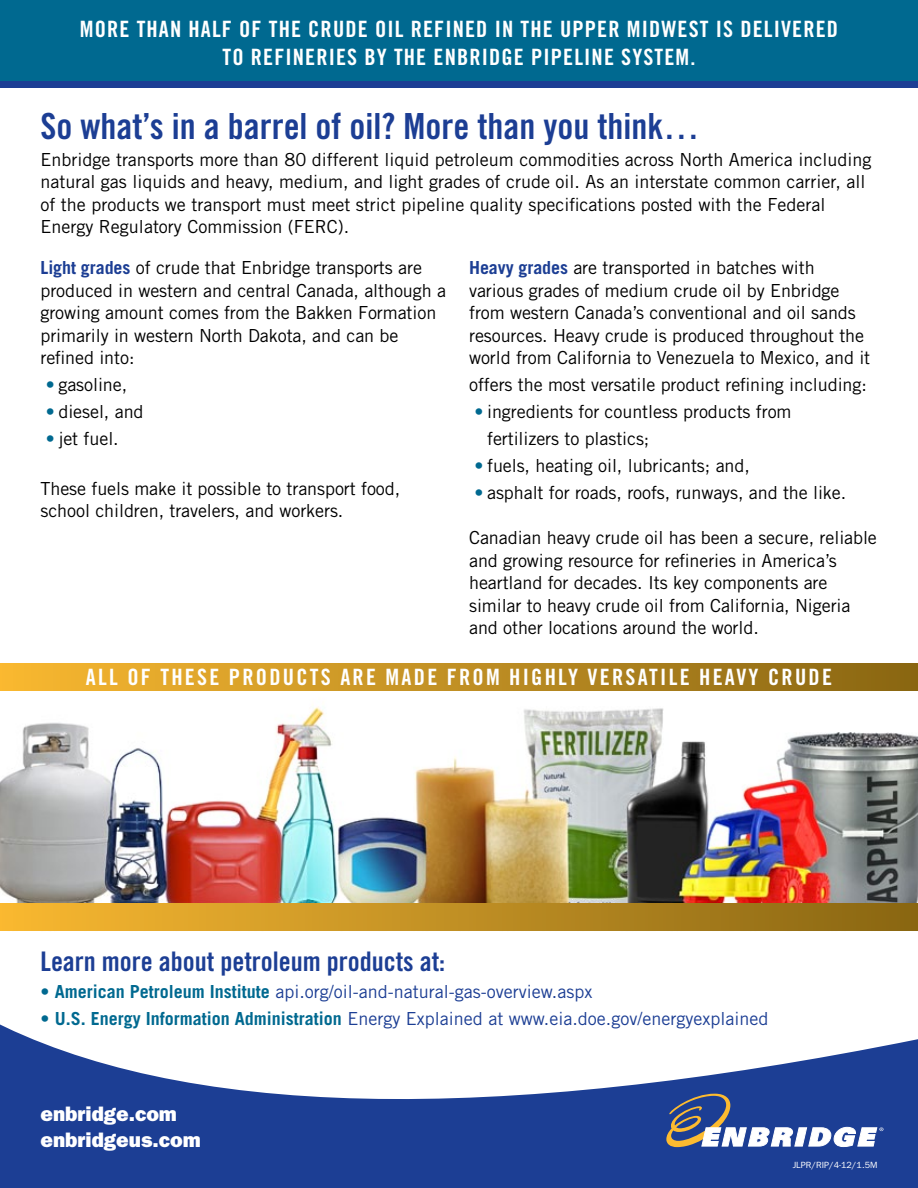
<style>
.page{position:relative;width:918px;height:1188px;background:#fff}
.page>*{position:absolute;margin:0;border:0;box-sizing:border-box;transform-origin:0 0}
.t1{font:36px "Trade Gothic LT Std Bd Cn 20";color:#1c3e94}
.t2{font:27px "Trade Gothic LT Std Bd Cn 20";color:#1c3e94}
.t3{font:22.5px/28.5px "Trade Gothic LT Std Bd Cn 20";letter-spacing:.05em;color:#fff;text-align:center}
.t4{font:22.5px "Trade Gothic LT Std Bd Cn 20";letter-spacing:.1em;color:#fff}
.t5{font:21px/25.2px "ITC Franklin Gothic Std Hvy";color:#fff}
.t6{font:18px/22.5px "Trade Gothic LT Std";letter-spacing:-.005em;color:#000}
.t7{font:18px "Trade Gothic LT Std";color:#1c3e94}
.t8{font:9px "ITC Franklin Gothic Std";color:#fff}
.s1{font-weight:700;color:#1c3e94}
.s2{color:#006990}
.s3{font-weight:700;color:#006990}
</style>
<div class="page">
<div style="left:0;top:0;width:918px;height:81px;background:#006990"></div>
<svg style="left:0;top:1024px;width:918px;height:164px;fill:#1c3e94"></svg>
<svg style="left:666px;top:1094px;width:217px;height:53px"></svg>
<div style="left:0;top:81px;width:917px;height:7px;background:#1c3e94"></div>
<img style="left:0;top:707px;width:918px;height:197px">
<div style="left:0;top:904px;width:918px;height:27px;background:linear-gradient(to right,#f9b832,#886613)"></div>
<div style="left:0;top:664px;width:918px;height:27px;background:linear-gradient(to right,#f9b832,#886613)"></div>
<p class="t3" style="left:80px;top:14px;width:760px">MORE THAN HALF OF THE CRUDE OIL REFINED IN THE UPPER MIDWEST IS DELIVERED<br>TO REFINERIES BY THE ENBRIDGE PIPELINE SYSTEM.</p>
<h1 class="t1" style="left:40px;top:104px;width:660px">So what’s in a barrel of oil? More than you think…</h1>
<p class="t6" style="left:40px;top:148px;width:832px">Enbridge transports more than 80 different liquid petroleum commodities across North America including natural gas liquids and heavy, medium, and light grades of crude oil. As an interstate common carrier, all of the products we transport must meet strict pipeline quality specifications posted with the Federal Energy Regulatory Commission (FERC).</p>
<p class="t6" style="left:40px;top:257px;width:407px"><span class="s1">Light grades</span> of crude that Enbridge transports are produced in western and central Canada, although a growing amount comes from the Bakken Formation primarily in western North Dakota, and can be refined into:</p>
<p class="t6" style="left:46px;top:374px;width:83px"><span class="s2">•</span> gasoline,</p>
<p class="t6" style="left:46px;top:401px;width:99px"><span class="s2">•</span> diesel, and</p>
<p class="t6" style="left:46px;top:428px;width:74px"><span class="s2">•</span> jet fuel.</p>
<p class="t6" style="left:40px;top:477px;width:361px">These fuels make it possible to transport food, school children, travelers, and workers.</p>
<p class="t6" style="left:469px;top:257px;width:403px"><span class="s1">Heavy grades</span> are transported in batches with various grades of medium crude oil by Enbridge from western Canada’s conventional and oil sands resources. Heavy crude is produced throughout the world from California to Venezuela to Mexico, and it</p>
<p class="t6" style="left:469px;top:374px;width:399px">offers the most versatile product refining including:</p>
<p class="t6" style="left:487px;top:398px;width:306px;line-height:27px;text-indent:-13px"><span class="s2">•</span> ingredients for countless products from fertilizers to plastics;</p>
<p class="t6" style="left:475px;top:455px;width:277px"><span class="s2">•</span> fuels, heating oil, lubricants; and,</p>
<p class="t6" style="left:475px;top:482px;width:373px"><span class="s2">•</span> asphalt for roads, roofs, runways, and the like.</p>
<p class="t6" style="left:469px;top:527px;width:409px">Canadian heavy crude oil has been a secure, reliable and growing resource for refineries in America’s heartland for decades. Its key components are similar to heavy crude oil from California, Nigeria and other locations around the world.</p>
<p class="t4" style="left:86px;top:663px;width:748px">ALL OF THESE PRODUCTS ARE MADE FROM HIGHLY VERSATILE HEAVY CRUDE</p>
<h2 class="t2" style="left:40px;top:945px;width:406px">Learn more about petroleum products at:</h2>
<p class="t7" style="left:40px;top:981px;width:553px"><span class="s2">•</span> <span class="s3">American Petroleum Institute</span> api.org/oil-and-natural-gas-overview.aspx</p>
<p class="t7" style="left:40px;top:1008px;width:729px"><span class="s2">•</span> <span class="s3">U.S. Energy Information Administration</span> Energy Explained at www.eia.doe.gov/energyexplained</p>
<p class="t5" style="left:40px;top:1102px;width:162px">enbridge.com enbridgeus.com</p>
<p class="t8" style="left:793px;top:1160px;width:86px">JLPR/RIP/4-12/1.5M</p>
</div>
